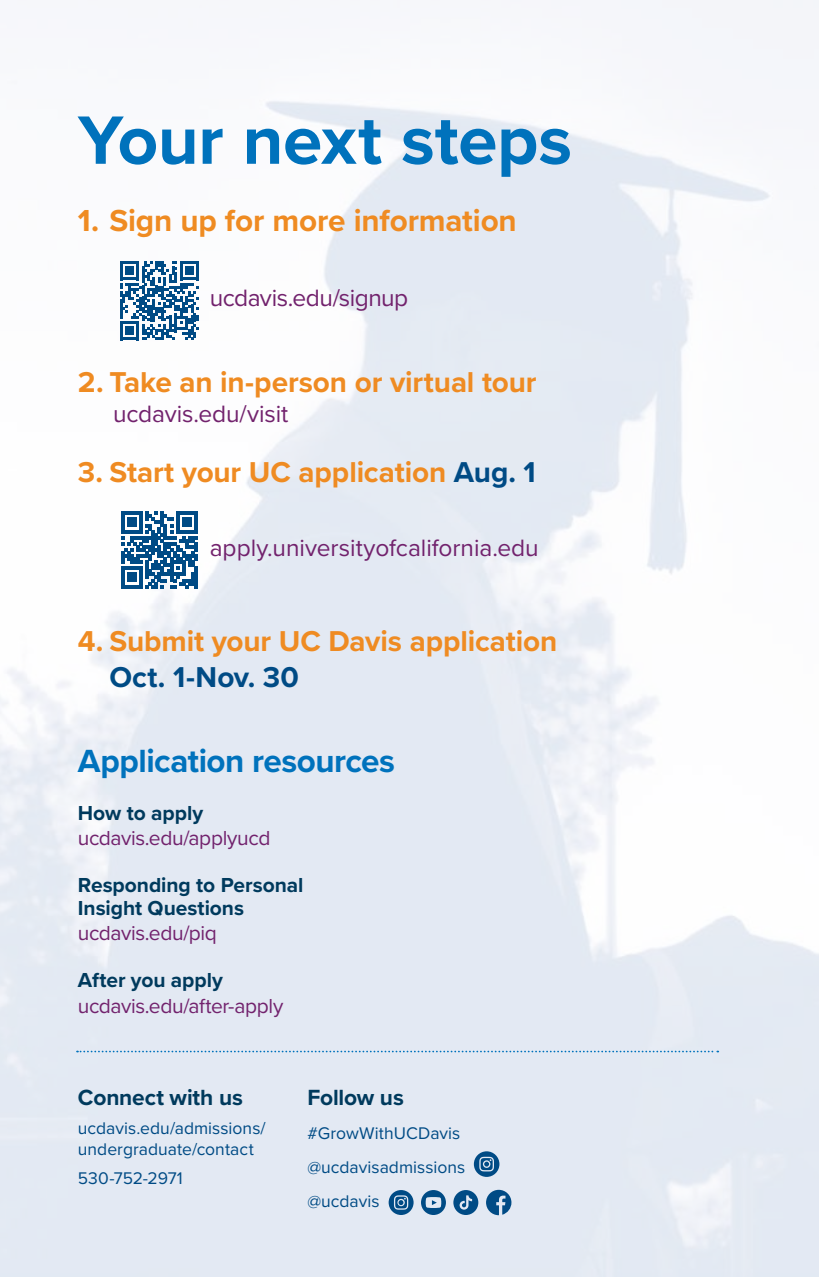
<style>
.page{position:relative;width:819px;height:1277px;background:#fff}
.page>*{position:absolute;margin:0;border:0;box-sizing:border-box;transform-origin:0 0}
.t1{font:700 70.88px "Proxima Nova";letter-spacing:-.005em;color:#0072bc}
.t2{font:700 33.25px "Proxima Nova";letter-spacing:-.015em;color:#0072bc}
.t3{font:700 31.5px "Proxima Nova";letter-spacing:-.005em;color:#ef8b22}
.t4{font:700 29.75px/35.7px "Proxima Nova";letter-spacing:-.005em;color:#ef8b22}
.t5{font:24.5px "Proxima Nova";letter-spacing:-.005em;color:#72226d}
.H3_-_color{font:700 22.75px "Proxima Nova";letter-spacing:-.005em;color:#003a5d}
.t6{font:700 21px/22.8px "Proxima Nova";letter-spacing:-.005em;color:#003a5d}
.t7{font:21px "Proxima Nova";letter-spacing:-.02em;color:#72226d}
.t8{font:17.5px/21px "Proxima Nova";letter-spacing:.005em;color:#004b85}
.s1{color:#004b85}
</style>
<div class="page">
<img style="left:0;top:0;width:819px;height:1276px">
<svg style="left:453px;top:1189px;width:25px;height:25px"></svg>
<svg style="left:421px;top:1189px;width:25px;height:25px"></svg>
<svg style="left:486px;top:1189px;width:25px;height:25px"></svg>
<svg style="left:389px;top:1189px;width:25px;height:25px"></svg>
<svg style="left:474px;top:1151px;width:25px;height:25px"></svg>
<svg style="left:77px;top:1050px;width:641px;height:2px"></svg>
<svg style="left:120px;top:261px;width:79px;height:79px"></svg>
<svg style="left:121px;top:511px;width:77px;height:77px"></svg>
<h1 class="t1" style="left:78px;top:87px;width:496px">Your next steps</h1>
<p class="t3" style="left:78px;top:197px;width:440px">1. Sign up for more information</p>
<p class="t5" style="left:210px;top:279px;width:200px">ucdavis.edu/signup</p>
<p class="t4" style="left:78px;top:363px;width:460px">2. Take an in-person or virtual tour</p>
<p class="t5" style="left:113px;top:395px;width:177px">ucdavis.edu/visit</p>
<p class="t4" style="left:78px;top:453px;width:459px">3. Start your UC application <span class="s1">Aug. 1</span></p>
<p class="t5" style="left:210px;top:530px;width:331px">apply.universityofcalifornia.edu</p>
<p class="t4" style="left:109px;top:622px;width:450px;text-indent:-32px">4. Submit your UC Davis application<br><span class="s1">Oct. 1-Nov. 30</span></p>
<h2 class="t2" style="left:78px;top:736px;width:319px">Application resources</h2>
<p class="t6" style="left:78px;top:800px;width:127px">How to apply</p>
<p class="t7" style="left:78px;top:822px;width:194px">ucdavis.edu/applyucd</p>
<p class="t6" style="left:78px;top:873px;width:227px">Responding to Personal<br>Insight Questions</p>
<p class="t7" style="left:78px;top:917px;width:141px">ucdavis.edu/piq</p>
<p class="t6" style="left:78px;top:968px;width:147px">After you apply</p>
<p class="t7" style="left:78px;top:989px;width:207px">ucdavis.edu/after-apply</p>
<h3 class="H3_-_color" style="left:78px;top:1080px;width:167px">Connect with us</h3>
<p class="t8" style="left:78px;top:1116px;width:189px">ucdavis.edu/admissions/ undergraduate/contact</p>
<p class="t8" style="left:78px;top:1166px;width:106px">530-752-2971</p>
<h3 class="H3_-_color" style="left:307px;top:1080px;width:98px">Follow us</h3>
<p class="t8" style="left:307px;top:1121px;width:155px">#GrowWithUCDavis</p>
<p class="t8" style="left:307px;top:1155px;width:160px">@ucdavisadmissions</p>
<p class="t8" style="left:307px;top:1189px;width:74px">@ucdavis</p>
</div>
